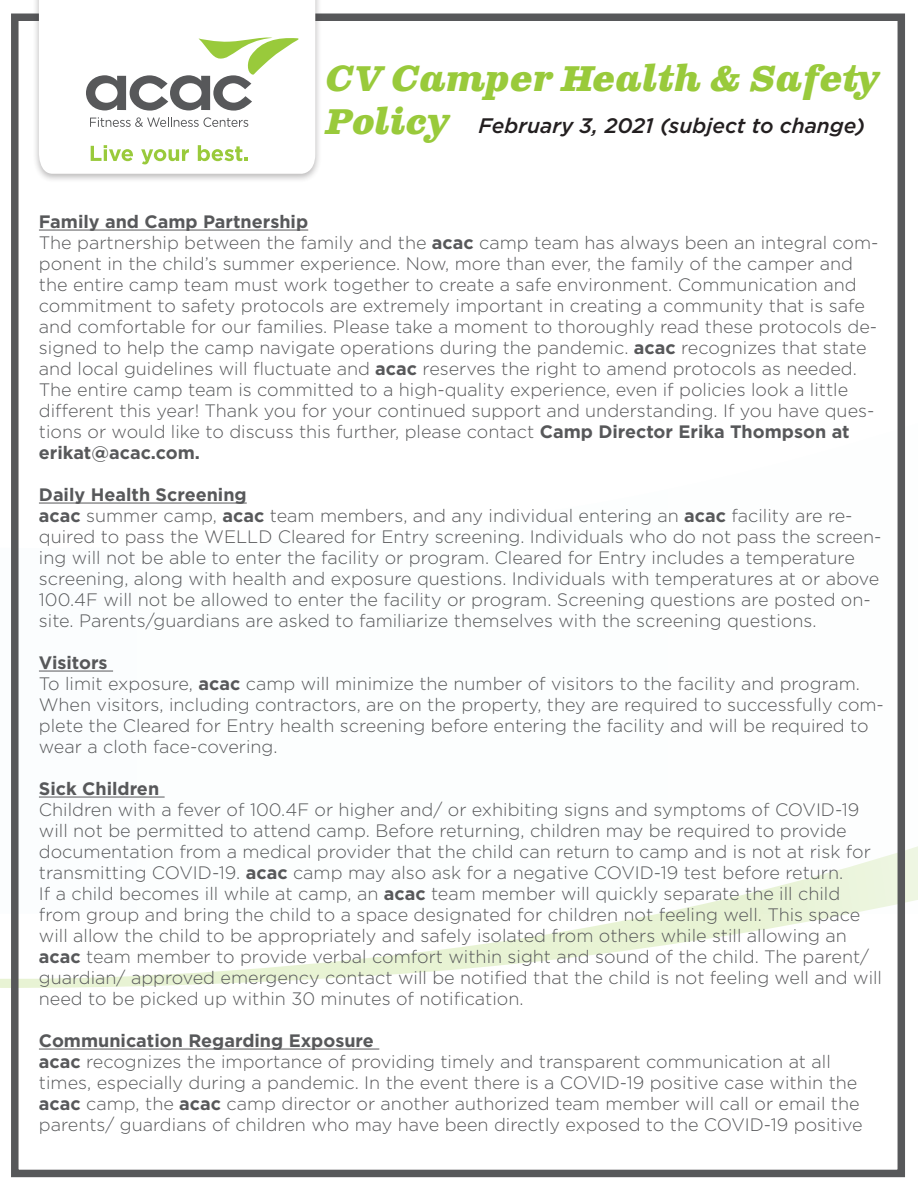
<style>
.page{position:relative;width:918px;height:1188px;background:#fff}
.page>*{position:absolute;margin:0;border:0;box-sizing:border-box;transform-origin:0 0}
.t1{font:italic 700 36px "Clarendon Text";letter-spacing:-.02em;color:#99ca3b}
.t2{font:italic 500 21px "Gotham";color:#231f20}
.t3{font:300 18px/21px "Gotham";color:#57585a}
.t4{font:700 18px "Gotham";color:#57585a}
.s1{font-weight:700}
</style>
<div class="page">
<svg style="left:0;top:846px;width:918px;height:142px"></svg>
<div style="left:11px;top:14px;width:894px;height:1163px;border:8px solid #57585a"></div>
<div style="left:32px;top:0;width:290px;height:183px;background:#231f20;opacity:.31"></div>
<svg style="left:39px;top:0;width:276px;height:174px"></svg>
<svg style="left:90px;top:117px;width:158px;height:10px"></svg>
<svg style="left:91px;top:145px;width:42px;height:16px"></svg>
<svg style="left:141px;top:149px;width:48px;height:15px"></svg>
<svg style="left:198px;top:145px;width:50px;height:16px"></svg>
<svg style="left:86px;top:38px;width:213px;height:73px"></svg>
<hr style="left:39px;top:230px;width:269px;height:1px;background:#57585a">
<hr style="left:39px;top:503px;width:208px;height:1px;background:#57585a">
<hr style="left:39px;top:671px;width:74px;height:1px;background:#57585a">
<hr style="left:39px;top:797px;width:126px;height:1px;background:#57585a">
<hr style="left:39px;top:1049px;width:340px;height:1px;background:#57585a">
<p class="t1" style="left:326px;top:56px;width:556px">CV Camper Health &amp; Safety</p>
<p class="t1" style="left:326px;top:99px;width:126px">Policy</p>
<p class="t2" style="left:478px;top:112px;width:388px">February 3, 2021 (subject to change)</p>
<p class="t4" style="left:39px;top:210px;width:271px">Family and Camp Partnership</p>
<p class="t3" style="left:39px;top:232px;width:841px">The partnership between the family and the <span class="s1">acac</span> camp team has always been an integral com&shy;ponent in the child’s summer experience. Now, more than ever, the family of the camper and the entire camp team must work together to create a safe environment. Communication and commitment to safety protocols are extremely important in creating a community that is safe and comfortable for our families. Please take a moment to thoroughly read these protocols de&shy;signed to help the camp navigate operations during the pandemic. <span class="s1">acac</span> recognizes that state and local guidelines will fluctuate and <span class="s1">acac</span> reserves the right to amend protocols as needed.<br>The entire camp team is committed to a high-quality experience, even if policies look a little different this year! Thank you for your continued support and understanding. If you have ques&shy;tions or would like to discuss this further, please contact <span class="s1">Camp Director Erika Thompson at erikat@acac.com.</span></p>
<p class="t4" style="left:39px;top:483px;width:209px">Daily Health Screening</p>
<p class="t3" style="left:39px;top:505px;width:844px"><span class="s1">acac</span> summer camp, <span class="s1">acac</span> team members, and any individual entering an <span class="s1">acac</span> facility are re&shy;quired to pass the WELLD Cleared for Entry screening. Individuals who do not pass the screen&shy;ing will not be able to enter the facility or program. Cleared for Entry includes a temperature screening, along with health and exposure questions. Individuals with temperatures at or above 100.4F will not be allowed to enter the facility or program. Screening questions are posted on&shy;site. Parents/guardians are asked to familiarize themselves with the screening questions.</p>
<p class="t4" style="left:39px;top:651px;width:70px">Visitors</p>
<p class="t3" style="left:39px;top:673px;width:847px">To limit exposure, <span class="s1">acac</span> camp will minimize the number of visitors to the facility and program.<br>When visitors, including contractors, are on the property, they are required to successfully com&shy;plete the Cleared for Entry health screening before entering the facility and will be required to wear a cloth face-covering.</p>
<p class="t4" style="left:39px;top:777px;width:122px">Sick Children</p>
<p class="t3" style="left:39px;top:799px;width:845px">Children with a fever of 100.4F or higher and/ or exhibiting signs and symptoms of COVID-19 will not be permitted to attend camp. Before returning, children may be required to provide documentation from a medical provider that the child can return to camp and is not at risk for transmitting COVID-19. <span class="s1">acac</span> camp may also ask for a negative COVID-19 test before return.<br>If a child becomes ill while at camp, an <span class="s1">acac</span> team member will quickly separate the ill child from group and bring the child to a space designated for children not feeling well. This space will allow the child to be appropriately and safely isolated from others while still allowing an <span class="s1">acac</span> team member to provide verbal comfort within sight and sound of the child. The parent/ guardian/ approved emergency contact will be notified that the child is not feeling well and will need to be picked up within 30 minutes of notification.</p>
<p class="t4" style="left:39px;top:1029px;width:337px">Communication Regarding Exposure</p>
<p class="t3" style="left:39px;top:1051px;width:825px"><span class="s1">acac</span> recognizes the importance of providing timely and transparent communication at all times, especially during a pandemic. In the event there is a COVID-19 positive case within the <span class="s1">acac</span> camp, the <span class="s1">acac</span> camp director or another authorized team member will call or email the parents/ guardians of children who may have been directly exposed to the COVID-19 positive</p>
</div>
